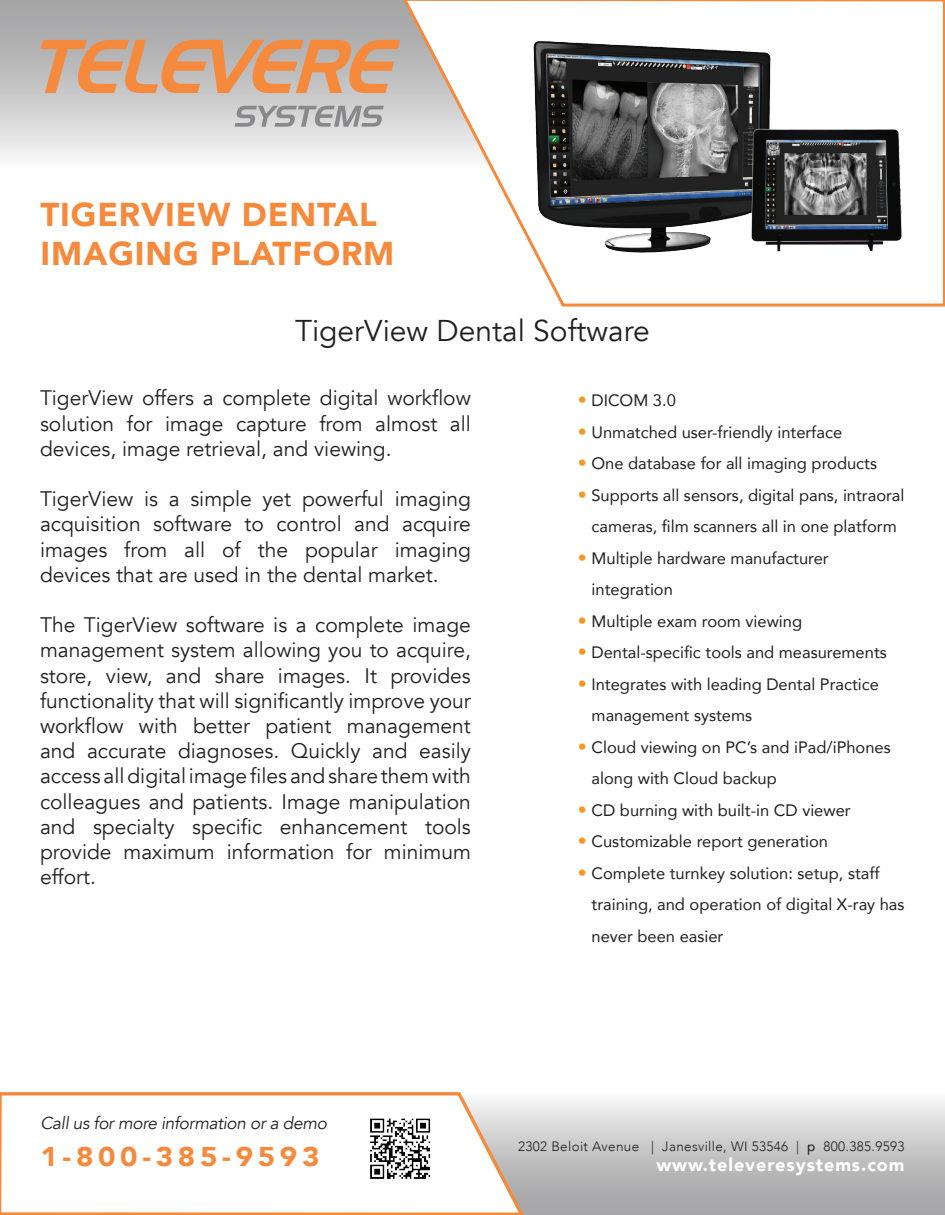
<style>
.page{position:relative;width:945px;height:1215px;background:#fff}
.page>*{position:absolute;margin:0;border:0;box-sizing:border-box;transform-origin:0 0}
.t1{font:900 33px/39.6px "Avenir";letter-spacing:.025em;color:#f5893c}
.t2{font:30px "Avenir";color:#231f20}
.t3{font:900 27px "Avenir";letter-spacing:.16em;color:#f5893c;scale:1.09 1}
.t4{font:21px/25.2px "Avenir";color:#231f20;text-align:justify}
.t5{font:900 18px "Avenir";letter-spacing:.05em;color:#fff}
.t6{font:italic 17.25px "Avenir";letter-spacing:-.02em;color:#231f20}
.t7{font:16.5px/31.5px "Avenir";color:#231f20}
.t8{font:300 13.5px "Avenir";letter-spacing:.025em;color:#231f20}
.s1{font-family:"Avenir LT Std";font-weight:300;font-size:18px;color:#f7971d}
.s2{font-weight:500}
</style>
<div class="page">
<svg style="left:527px;top:1101px;width:418px;height:114px;background:#c4c4c5"></svg>
<svg style="left:0;top:1092px;width:527px;height:123px"></svg>
<img style="left:368px;top:1116px;width:64px;height:64px">
<svg style="left:0;top:0;width:401px;height:158px;background:#c7c7c8"></svg>
<svg style="left:40px;top:40px;width:360px;height:53px;background:#d7a27c"></svg>
<svg style="left:235px;top:106px;width:149px;height:21px;background:#b1b1b2"></svg>
<svg style="left:401px;top:0;width:544px;height:307px"></svg>
<img style="left:531px;top:40px;width:373px;height:215px">
<h1 class="t1" style="left:40px;top:194px;width:355px">TIGERVIEW DENTAL<br>IMAGING PLATFORM</h1>
<h2 class="t2" style="left:295px;top:313px;width:356px">TigerView Dental Software</h2>
<p class="t4" style="left:40px;top:386px;width:432px">TigerView offers a complete digital workflow solution for image capture from almost all devices, image retrieval, and viewing.</p>
<p class="t4" style="left:40px;top:487px;width:432px">TigerView is a simple yet powerful imaging acquisition software to control and acquire images from all of the popular imaging devices that are used in the dental market.</p>
<p class="t4" style="left:40px;top:613px;width:432px">The TigerView software is a complete image management system allowing you to acquire, store, view, and share images. It provides functionality that will significantly improve your workflow with better patient management and accurate diagnoses. Quickly and easily access all digital image files and share them with colleagues and patients. Image manipulation and specialty specific enhancement tools provide maximum information for minimum effort.</p>
<p class="t6" style="left:40px;top:1113px;width:288px">Call us for more information or a demo</p>
<p class="t7" style="left:578px;top:384px;width:100px"><span class="s1">•</span> DICOM 3.0</p>
<p class="t7" style="left:578px;top:416px;width:266px"><span class="s1">•</span> Unmatched user-friendly interface</p>
<p class="t7" style="left:578px;top:447px;width:301px"><span class="s1">•</span> One database for all imaging products</p>
<p class="t7" style="left:578px;top:479px;width:328px;text-align:center"><span class="s1">•</span> Supports all sensors, digital pans, intraoral cameras, film scanners all in one platform</p>
<p class="t7" style="left:592px;top:542px;width:239px;text-indent:-14px"><span class="s1">•</span> Multiple hardware manufacturer integration</p>
<p class="t7" style="left:578px;top:605px;width:226px"><span class="s1">•</span> Multiple exam room viewing</p>
<p class="t7" style="left:578px;top:636px;width:310px"><span class="s1">•</span> Dental-specific tools and measurements</p>
<p class="t7" style="left:592px;top:668px;width:289px;text-indent:-14px"><span class="s1">•</span> Integrates with leading Dental Practice management systems</p>
<p class="t7" style="left:592px;top:731px;width:301px;text-indent:-14px"><span class="s1">•</span> Cloud viewing on PC’s and iPad/iPhones along with Cloud backup</p>
<p class="t7" style="left:578px;top:794px;width:274px"><span class="s1">•</span> CD burning with built-in CD viewer</p>
<p class="t7" style="left:578px;top:825px;width:252px"><span class="s1">•</span> Customizable report generation</p>
<p class="t7" style="left:592px;top:857px;width:314px;text-indent:-14px"><span class="s1">•</span> Complete turnkey solution: setup, staff training, and operation of digital X-ray has never been easier</p>
<p class="t3" style="left:40px;top:1133px;width:257px">1-800-385-9593</p>
<p class="t8" style="left:518px;top:1138px;width:388px">2302 Beloit Avenue | Janesville, WI 53546 | <span class="s2">p</span> 800.385.9593</p>
<p class="t5" style="left:656px;top:1150px;width:250px">www.televeresystems.com</p>
</div>
